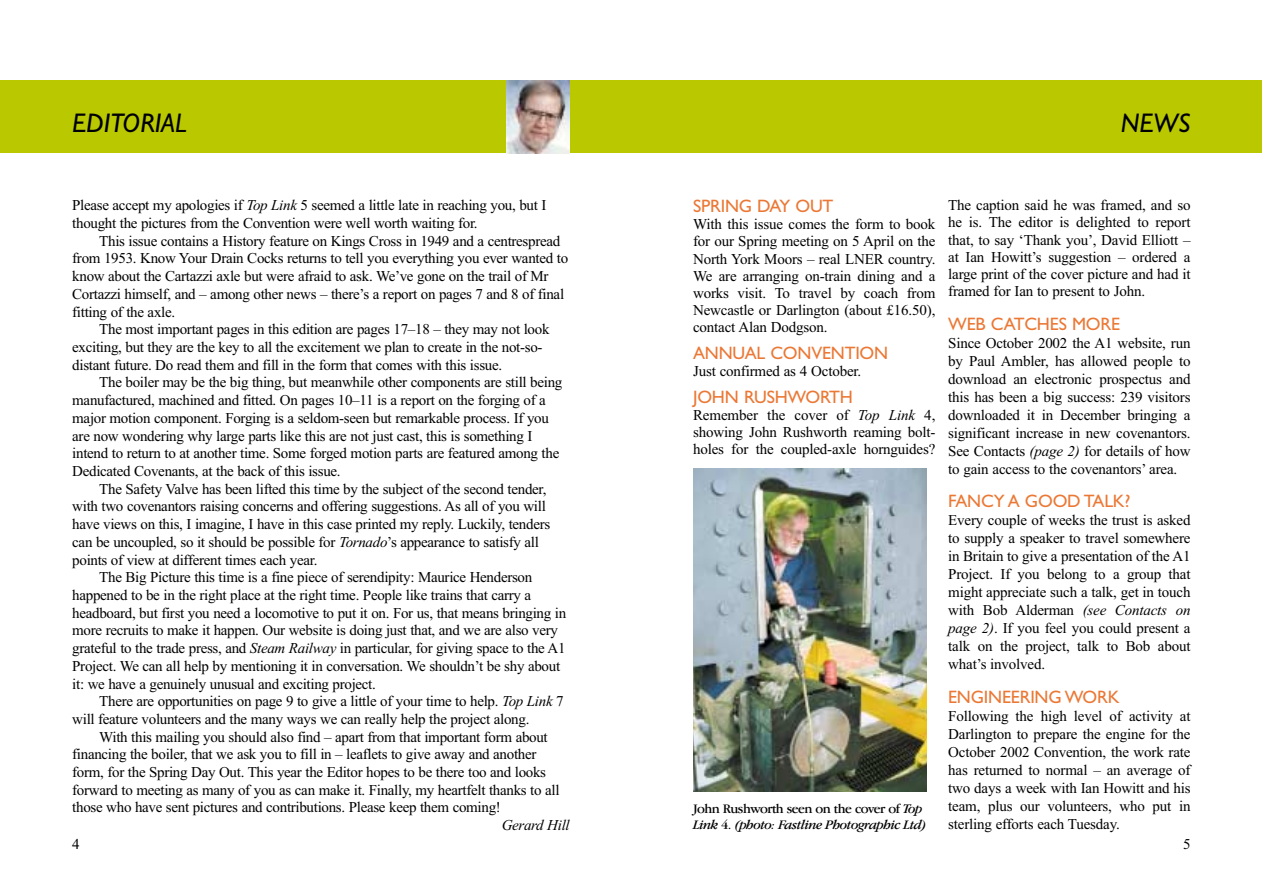
<style>
.page{position:relative;width:1263px;height:893px;background:#fff}
.page>*{position:absolute;margin:0;border:0;box-sizing:border-box;transform-origin:0 0}
.t1{font:italic 27px "Gill Sans";color:#000}
.t2{font:18px "Gill Sans";letter-spacing:-.01em;color:#eb7835}
.t3{font:15px/17.7px "Times New Roman";letter-spacing:-.02em;color:#000}
.t4{font:italic 15px "Times New Roman";letter-spacing:-.02em;color:#000}
.t5{font:15px "Times";color:#000}
.t6{font:italic 13.5px/16.2px "Garamond IT Cby BT";letter-spacing:-.04em;color:#000}
.s1{font-style:italic}
.s2{font-style:normal}
</style>
<div class="page">
<div style="left:0;top:81px;width:644px;height:72px;background:#bac800"></div>
<div style="left:619px;top:81px;width:643px;height:72px;background:#bac800"></div>
<img style="left:506px;top:81px;width:64px;height:72px">
<img style="left:693px;top:468px;width:234px;height:323px">
<h1 class="t1" style="left:72px;top:113px;width:116px">EDITORIAL</h1>
<h1 class="t1" style="left:1121px;top:113px;width:71px">NEWS</h1>
<p class="t3" style="left:72px;top:198px;width:476px">Please accept my apologies if <span class="s1">Top Link</span> 5 seemed a little late in reaching you, but I thought the pictures from the Convention were well worth waiting for.</p>
<p class="t3" style="left:72px;top:233px;width:497px;text-indent:27px">This issue contains a History feature on Kings Cross in 1949 and a centrespread from 1953. Know Your Drain Cocks returns to tell you everything you ever wanted to know about the Cartazzi axle but were afraid to ask. We’ve gone on the trail of Mr Cortazzi himself, and – among other news – there’s a report on pages 7 and 8 of final fitting of the axle.</p>
<p class="t3" style="left:72px;top:322px;width:479px;text-indent:27px">The most important pages in this edition are pages 17–18 – they may not look exciting, but they are the key to all the excitement we plan to create in the not-so&shy;distant future. Do read them and fill in the form that comes with this issue.</p>
<p class="t3" style="left:72px;top:375px;width:492px;text-indent:27px">The boiler may be the big thing, but meanwhile other components are still being manufactured, machined and fitted. On pages 10–11 is a report on the forging of a major motion component. Forging is a seldom-seen but remarkable process. If you are now wondering why large parts like this are not just cast, this is something I intend to return to at another time. Some forged motion parts are featured among the Dedicated Covenants, at the back of this issue.</p>
<p class="t3" style="left:72px;top:481px;width:479px;text-indent:27px">The Safety Valve has been lifted this time by the subject of the second tender, with two covenantors raising concerns and offering suggestions. As all of you will have views on this, I imagine, I have in this case printed my reply. Luckily, tenders can be uncoupled, so it should be possible for <span class="s1">Tornado</span>’s appearance to satisfy all points of view at different times each year.</p>
<p class="t3" style="left:72px;top:570px;width:495px;text-indent:27px">The Big Picture this time is a fine piece of serendipity: Maurice Henderson happened to be in the right place at the right time. People like trains that carry a headboard, but first you need a locomotive to put it on. For us, that means bringing in more recruits to make it happen. Our website is doing just that, and we are also very grateful to the trade press, and <span class="s1">Steam Railway</span> in particular, for giving space to the A1<br>Project. We can all help by mentioning it in conversation. We shouldn’t be shy about it: we have a genuinely unusual and exciting project.</p>
<p class="t3" style="left:72px;top:693px;width:493px;text-indent:27px">There are opportunities on page 9 to give a little of your time to help. <span class="s1">Top Link</span> 7 will feature volunteers and the many ways we can really help the project along.</p>
<p class="t3" style="left:72px;top:729px;width:489px;text-indent:27px">With this mailing you should also find – apart from that important form about financing the boiler, that we ask you to fill in – leaflets to give away and another form, for the Spring Day Out. This year the Editor hopes to be there too and looks forward to meeting as many of you as can make it. Finally, my heartfelt thanks to all those who have sent pictures and contributions. Please keep them coming!</p>
<p class="t4" style="left:502px;top:819px;width:70px">Gerard Hill</p>
<p class="t2" style="left:693px;top:200px;width:142px">SPRING DAY OUT</p>
<p class="t3" style="left:693px;top:217px;width:244px;line-height:17.1px;text-align:justify">With this issue comes the form to book for our Spring meeting on 5 April on the North York Moors – real LNER country.<br>We are arranging on-train dining and a works visit. To travel by coach from Newcastle or Darlington (about £16.50), contact Alan Dodgson.</p>
<p class="t2" style="left:693px;top:347px;width:197px">ANNUAL CONVENTION</p>
<p class="t3" style="left:693px;top:363px;width:170px">Just confirmed as 4 October.</p>
<p class="t2" style="left:693px;top:391px;width:161px">JOHN RUSHWORTH</p>
<p class="t3" style="left:693px;top:408px;width:244px;line-height:17.1px;text-align:justify">Remember the cover of <span class="s1">Top Link</span> 4, showing John Rushworth reaming bolt&shy;holes for the coupled-axle hornguides?</p>
<p class="t6" style="left:693px;top:801px;width:235px"><span class="s2">John Rushworth seen on the cover of</span> Top<br>Link <span class="s2">4.</span> (photo: Fastline Photographic Ltd)</p>
<p class="t3" style="left:948px;top:198px;width:244px;line-height:17.1px;text-align:justify">The caption said he was framed, and so he is. The editor is delighted to report that, to say ‘Thank you’, David Elliott – at Ian Howitt’s suggestion – ordered a large print of the cover picture and had it framed for Ian to present to John.</p>
<p class="t2" style="left:948px;top:317px;width:173px">WEB CATCHES MORE</p>
<p class="t3" style="left:948px;top:335px;width:244px;text-align:justify">Since October 2002 the A1 website, run by Paul Ambler, has allowed people to download an electronic prospectus and this has been a big success: 239 visitors downloaded it in December bringing a significant increase in new covenantors.<br>See Contacts <span class="s1">(page 2)</span> for details of how to gain access to the covenantors’ area.</p>
<p class="t2" style="left:948px;top:495px;width:184px">FANCY A GOOD TALK?</p>
<p class="t3" style="left:948px;top:512px;width:244px;text-align:justify">Every couple of weeks the trust is asked to supply a speaker to travel somewhere in Britain to give a presentation of the A1<br>Project. If you belong to a group that might appreciate such a talk, get in touch with Bob Alderman <span class="s1">(see Contacts on page 2)</span>. If you feel you could present a talk on the project, talk to Bob about what’s involved.</p>
<p class="t2" style="left:948px;top:690px;width:173px">ENGINEERING WORK</p>
<p class="t3" style="left:948px;top:708px;width:244px;text-align:justify">Following the high level of activity at Darlington to prepare the engine for the October 2002 Convention, the work rate has returned to normal – an average of two days a week with Ian Howitt and his team, plus our volunteers, who put in sterling efforts each Tuesday.</p>
<p class="t5" style="left:72px;top:838px;width:9px">4</p>
<p class="t5" style="left:1183px;top:838px;width:9px">5</p>
</div>
